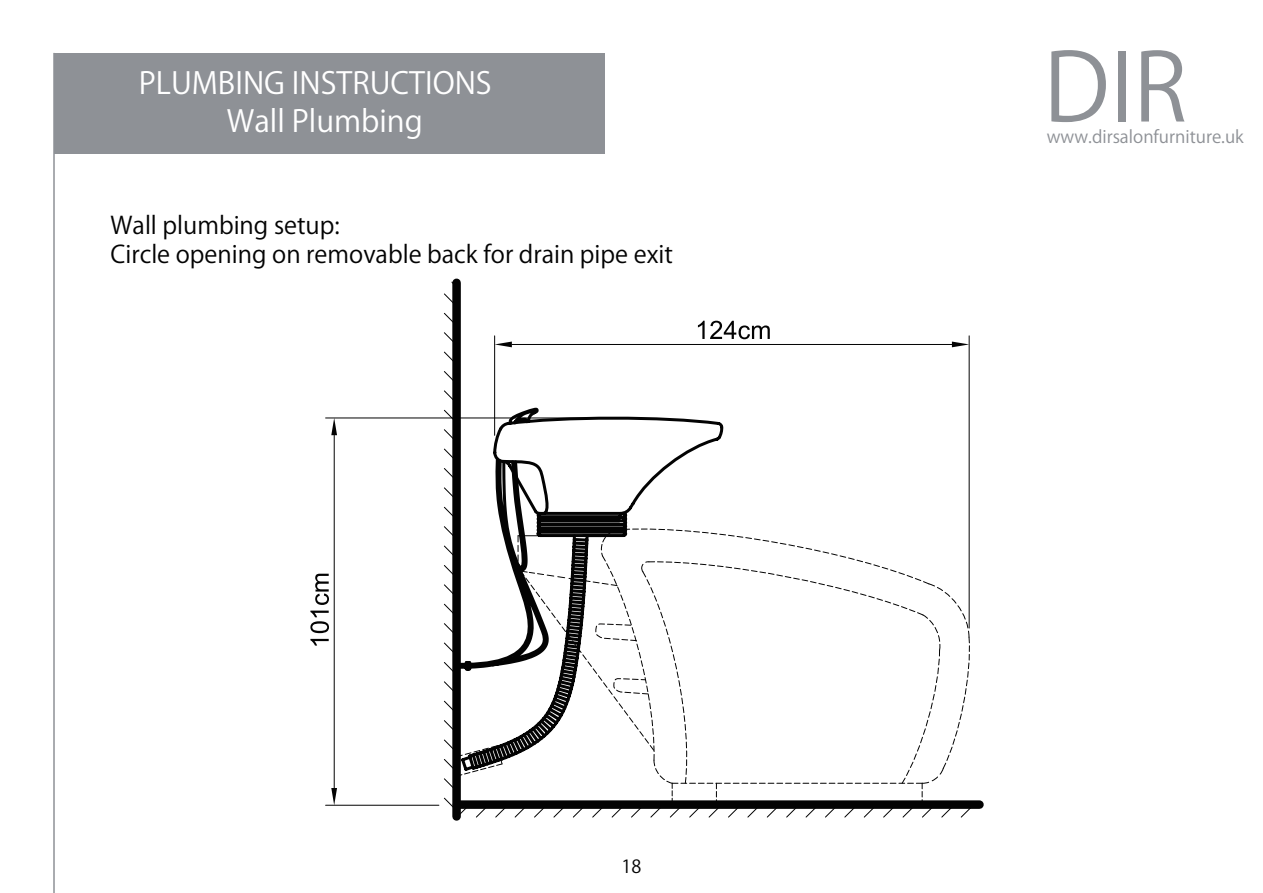
<style>
.page{position:relative;width:1263px;height:893px;background:#fff}
.page>*{position:absolute;margin:0;border:0;box-sizing:border-box;transform-origin:0 0}
.t1{font:93px "Koz Go Pr 6 N";color:#8e9196}
.t2{font:30px/37.5px "Koz Go Pr 6 N";color:#fff}
.t3{font:24px/28.8px "Koz Go Pr 6 N";color:#030303}
.t4{font:18px "Koz Go Pr 6 N";color:#030303}
.t5{font:17.25px "Koz Go Pr 6 N";color:#8e9196}
</style>
<div class="page">
<div style="left:54px;top:53px;width:551px;height:101px;background:#8e9196"></div>
<hr style="left:53px;top:53px;width:2px;height:840px;background:#8e9196">
<hr style="left:326px;top:805px;width:113px;height:1px;background:#030303">
<hr style="left:326px;top:418px;width:270px;height:1px;background:#030303">
<hr style="left:334px;top:435px;width:1px;height:353px;background:#030303">
<svg style="left:331px;top:788px;width:6px;height:17px"></svg>
<svg style="left:331px;top:418px;width:6px;height:17px"></svg>
<svg style="left:310px;top:639px;width:19px;height:7px"></svg>
<svg style="left:310px;top:611px;width:19px;height:22px"></svg>
<svg style="left:315px;top:574px;width:14px;height:31px"></svg>
<svg style="left:443px;top:281px;width:531px;height:537px"></svg>
<p class="t2" style="left:227px;top:65px;width:266px;text-indent:-88px">PLUMBING INSTRUCTIONS<br>Wall Plumbing</p>
<p class="t3" style="left:111px;top:211px;width:564px">Wall plumbing setup:<br>Circle opening on removable back for drain pipe exit</p>
<p class="t4" style="left:621px;top:856px;width:21px">18</p>
<h1 class="t1" style="left:1043px;top:35px;width:145px">DIR</h1>
<p class="t5" style="left:1047px;top:127px;width:198px">www.dirsalonfurniture.uk</p>
</div>
